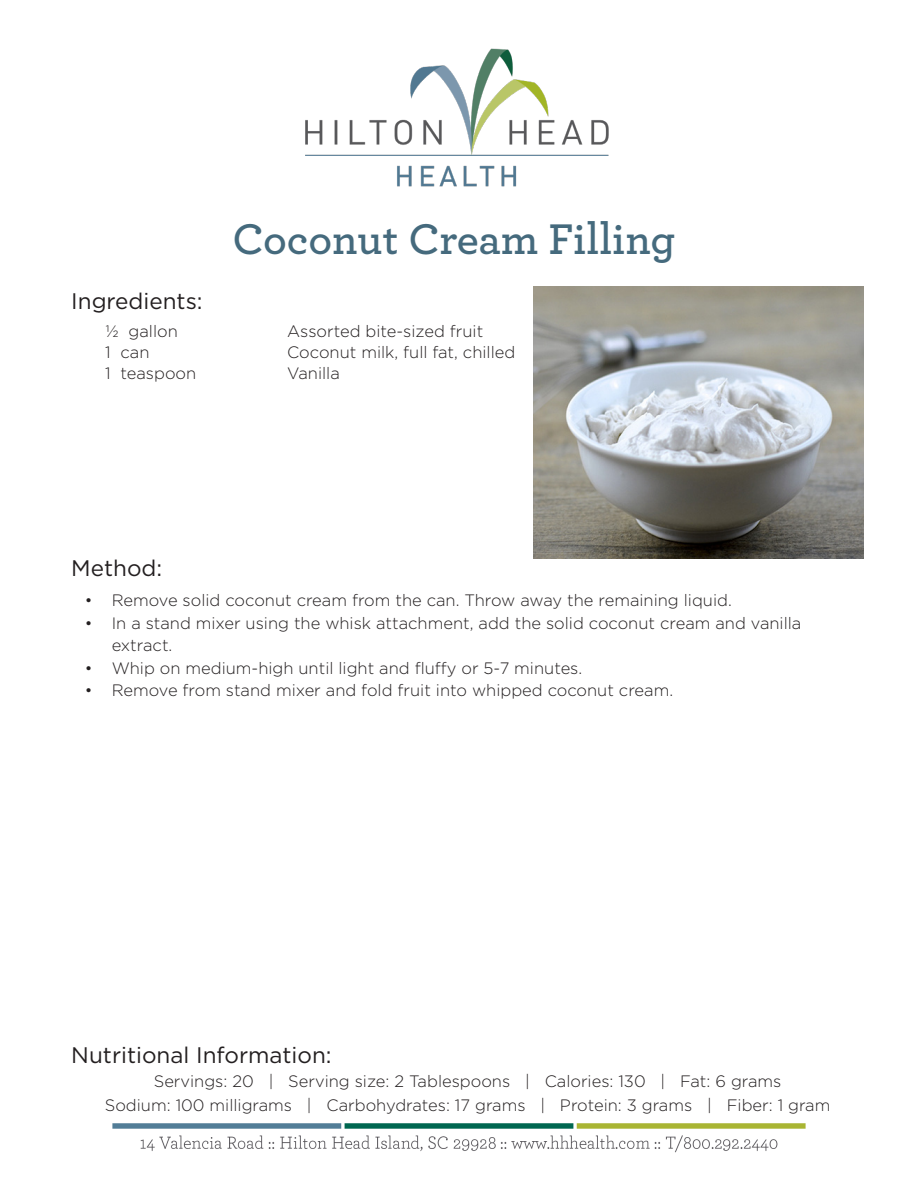
<style>
.page{position:relative;width:918px;height:1188px;background:#fff}
.page>*{position:absolute;margin:0;border:0;box-sizing:border-box;transform-origin:0 0}
.t1{font:600 45px "Archer";color:#456a7d}
.t2{font:22.5px "Gotham";color:#231f20}
.t3{font:300 16.5px/22.5px "Gotham";color:#231f20}
</style>
<div class="page">
<img style="left:112px;top:1123px;width:694px;height:30px">
<img style="left:305px;top:48px;width:304px;height:139px">
<img style="left:534px;top:287px;width:330px;height:271px">
<p class="t1" style="left:233px;top:206px;width:445px">Coconut Cream Filling</p>
<p class="t2" style="left:71px;top:286px;width:133px">Ingredients:</p>
<p class="t3" style="left:105px;top:320px;width:74px">½ gallon</p>
<p class="t3" style="left:287px;top:320px;width:198px">Assorted bite-sized fruit</p>
<p class="t3" style="left:105px;top:341px;width:46px">1 can</p>
<p class="t3" style="left:287px;top:341px;width:230px">Coconut milk, full fat, chilled</p>
<p class="t3" style="left:105px;top:362px;width:93px">1 teaspoon</p>
<p class="t3" style="left:287px;top:362px;width:54px">Vanilla</p>
<p class="t2" style="left:71px;top:554px;width:93px">Method:</p>
<p class="t3" style="left:85px;top:589px;width:649px">• Remove solid coconut cream from the can. Throw away the remaining liquid.</p>
<p class="t3" style="left:112px;top:611px;width:691px;text-indent:-27px">• In a stand mixer using the whisk attachment, add the solid coconut cream and vanilla extract.</p>
<p class="t3" style="left:85px;top:656px;width:499px">• Whip on medium-high until light and fluffy or 5-7 minutes.</p>
<p class="t3" style="left:85px;top:679px;width:590px">• Remove from stand mixer and fold fruit into whipped coconut cream.</p>
<p class="t2" style="left:71px;top:1040px;width:262px">Nutritional Information:</p>
<p class="t3" style="left:154px;top:1069px;width:629px">Servings: 20 | Serving size: 2 Tablespoons | Calories: 130 | Fat: 6 grams</p>
<p class="t3" style="left:105px;top:1093px;width:727px">Sodium: 100 milligrams | Carbohydrates: 17 grams | Protein: 3 grams | Fiber: 1 gram</p>
</div>
